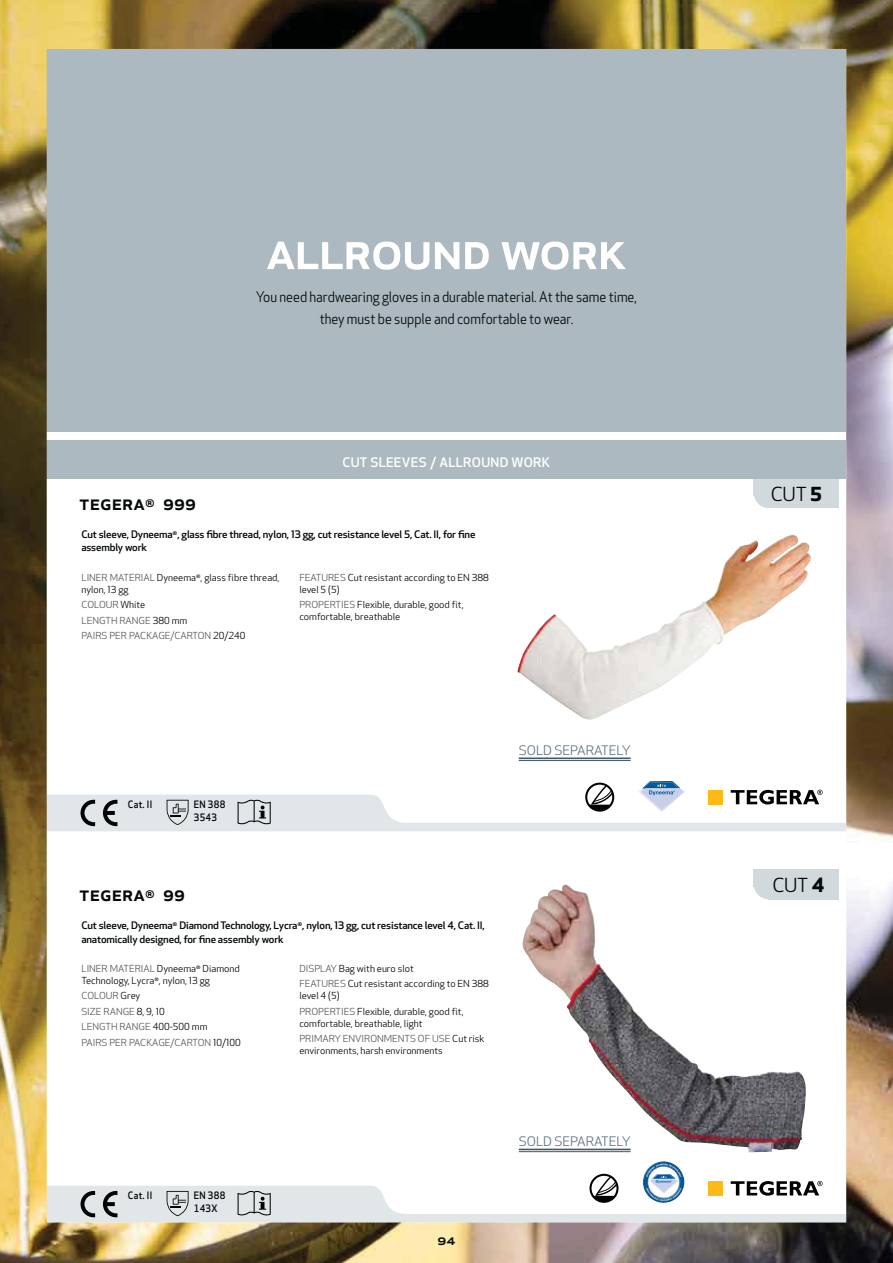
<style>
.page{position:relative;width:893px;height:1263px;background:#fff}
.page>*{position:absolute;margin:0;border:0;box-sizing:border-box;transform-origin:0 0}
.t1{font:500 54px "Apex New";letter-spacing:-.025em;color:#fff}
.t2{font:500 21px "Apex New";color:#040809}
.t3{font:18.9px "Apex New";letter-spacing:-.015em;color:#040809;scale:1.06 1}
.t4{font:500 15px "Apex New";color:#040809}
.t5{font:14.25px/22.5px "Apex New";color:#040809;text-align:center;scale:.95 1}
.t6{font:12.9px "Apex New";color:#5f7584;scale:1.06 1}
.t7{font:500 12.9px "Apex New";letter-spacing:.02em;color:#fff;scale:1.06 1}
.t8{font:500 10.2px/13.5px "Apex New";letter-spacing:-.015em;color:#040809;scale:1.06 1}
.t9{font:500 10.05px/13.2px "Apex New";letter-spacing:.025em;color:#040809;scale:.95 1}
.t10{font:9.45px/12px "Apex New";color:#040809;scale:1.06 1}
.t11{font:9.45px/15.5px "Apex New";color:#58585a;scale:1.06 1}
.s1{color:#58585a}
.s2{color:#040809}
.s3{font-weight:700}
</style>
<div class="page">
<img style="left:0;top:0;width:893px;height:1263px">
<h1 class="t1" style="left:266px;top:227px;width:362px">allround work</h1>
<h3 class="t5" style="left:256px;top:287px;width:403px">You need hardwearing gloves in a durable material. At the same time, they must be supple and comfortable to wear.</h3>
<h3 class="t7" style="left:343px;top:457px;width:197px">CUT SLEEVES / ALLROUND WORK</h3>
<h2 class="t2" style="left:79px;top:494px;width:118px">tegera<sup>®</sup> 999</h2>
<p class="t8" style="left:81px;top:528px;width:373px">Cut sleeve, Dyneema<sup>®</sup>, glass fibre thread, nylon, 13 gg, cut resistance level 5, Cat. II, for fine assembly work</p>
<p class="t10" style="left:81px;top:572px;width:188px"><span class="s1">LINER MATERIAL</span> Dyneema<sup>®</sup>, glass fibre thread, nylon, 13 gg</p>
<p class="t11" style="left:81px;top:598px;width:156px">COLOUR <span class="s2">White<br></span>LENGTH RANGE <span class="s2">380 mm<br></span>PAIRS PER PACKAGE/CARTON <span class="s2">20/240</span></p>
<p class="t10" style="left:299px;top:572px;width:180px"><span class="s1">FEATURES</span> Cut resistant according to EN 388 level 5 (5)</p>
<p class="t10" style="left:299px;top:600px;width:156px"><span class="s1">PROPERTIES</span> Flexible, durable, good fit, comfortable, breathable</p>
<p class="t9" style="left:128px;top:798px;width:27px">Cat. II</p>
<p class="t9" style="left:194px;top:798px;width:35px">EN 388<br>3543</p>
<h2 class="t2" style="left:79px;top:885px;width:107px">tegera<sup>®</sup> 99</h2>
<p class="t8" style="left:81px;top:920px;width:382px">Cut sleeve, Dyneema<sup>®</sup> Diamond Technology, Lycra<sup>®</sup>, nylon, 13 gg, cut resistance level 4, Cat. II, anatomically designed, for fine assembly work</p>
<p class="t10" style="left:81px;top:963px;width:151px"><span class="s1">LINER MATERIAL</span> Dyneema<sup>®</sup> Diamond<br>Technology, Lycra<sup>®</sup>, nylon, 13 gg</p>
<p class="t11" style="left:81px;top:989px;width:152px">COLOUR <span class="s2">Grey<br></span>SIZE RANGE <span class="s2">8, 9, 10<br></span>LENGTH RANGE <span class="s2">400-500 mm<br></span>PAIRS PER PACKAGE/CARTON <span class="s2">10/100</span></p>
<p class="t10" style="left:299px;top:962px;width:180px;line-height:15.5px"><span class="s1">DISPLAY</span> Bag with euro slot<br><span class="s1">FEATURES</span> Cut resistant according to EN 388</p>
<p class="t10" style="left:299px;top:989px;width:156px;line-height:15.5px">level 4 (5)<br><span class="s1">PROPERTIES</span> Flexible, durable, good fit,</p>
<p class="t10" style="left:299px;top:1017px;width:176px;line-height:15.5px">comfortable, breathable, light<br><span class="s1">PRIMARY ENVIRONMENTS OF USE</span> Cut risk</p>
<p class="t10" style="left:299px;top:1046px;width:137px">environments, harsh environments</p>
<h3 class="t6" style="left:519px;top:745px;width:107px">SOLD SEPARATELY</h3>
<p class="t9" style="left:128px;top:1189px;width:27px">Cat. II</p>
<p class="t9" style="left:194px;top:1189px;width:35px">EN 388<br>143X</p>
<h3 class="t4" style="left:437px;top:1234px;width:19px">94</h3>
<h3 class="t6" style="left:519px;top:1136px;width:107px">SOLD SEPARATELY</h3>
<h3 class="t3" style="left:771px;top:487px;width:50px">CUT <span class="s3">5</span></h3>
<h3 class="t3" style="left:772px;top:878px;width:51px">CUT <span class="s3">4</span></h3>
</div>
